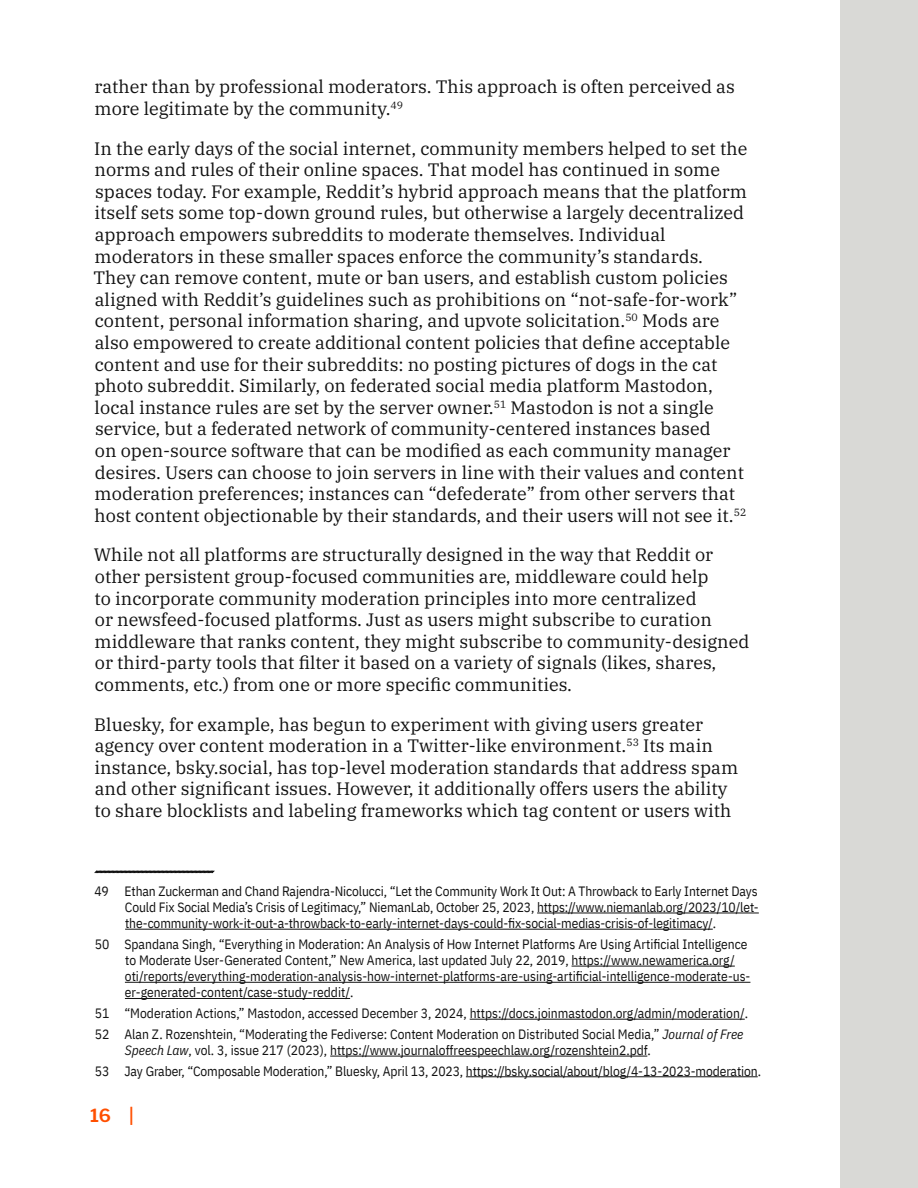
<style>
.page{position:relative;width:918px;height:1188px;background:#fff}
.page>*{position:absolute;margin:0;border:0;box-sizing:border-box;transform-origin:0 0}
.Body_-_No_Hyphen{font:18px/21.6px "IBM Plex Serif";color:#111}
.t1{font:600 18px "Libre Franklin";color:#ff4f00}
.Footnote{font:13.5px/16.2px "IBM Plex Sans Cond";color:#111}
.s1{font-style:italic}
</style>
<div class="page">
<div style="left:840px;top:0;width:78px;height:1188px;background:#d9d9d6"></div>
<svg style="left:94px;top:870px;width:121px;height:4px"></svg>
<hr style="left:537px;top:913px;width:222px;height:1px;background:#111">
<hr style="left:125px;top:929px;width:588px;height:1px;background:#111">
<hr style="left:572px;top:966px;width:163px;height:1px;background:#111">
<hr style="left:125px;top:982px;width:625px;height:1px;background:#111">
<hr style="left:125px;top:998px;width:225px;height:1px;background:#111">
<hr style="left:470px;top:1019px;width:275px;height:1px;background:#111">
<hr style="left:330px;top:1056px;width:317px;height:1px;background:#111">
<hr style="left:466px;top:1076px;width:292px;height:1px;background:#111">
<p class="Body_-_No_Hyphen" style="left:95px;top:75px;width:642px">rather than by professional moderators. This approach is often perceived as more legitimate by the community.<sup>49</sup></p>
<p class="Body_-_No_Hyphen" style="left:94px;top:136px;width:655px">In the early days of the social internet, community members helped to set the norms and rules of their online spaces. That model has continued in some spaces today. For example, Reddit’s hybrid approach means that the platform itself sets some top-down ground rules, but otherwise a largely decentralized approach empowers subreddits to moderate themselves. Individual moderators in these smaller spaces enforce the community’s standards.<br>They can remove content, mute or ban users, and establish custom policies aligned with Reddit’s guidelines such as prohibitions on “not-safe-for-work” content, personal information sharing, and upvote solicitation.<sup>50</sup> Mods are also empowered to create additional content policies that define acceptable content and use for their subreddits: no posting pictures of dogs in the cat photo subreddit. Similarly, on federated social media platform Mastodon, local instance rules are set by the server owner.<sup>51</sup> Mastodon is not a single service, but a federated network of community-centered instances based<br>on open-source software that can be modified as each community manager desires. Users can choose to join servers in line with their values and content moderation preferences; instances can “defederate” from other servers that host content objectionable by their standards, and their users will not see it.<sup>52</sup></p>
<p class="Body_-_No_Hyphen" style="left:94px;top:543px;width:657px">While not all platforms are structurally designed in the way that Reddit or other persistent group-focused communities are, middleware could help<br>to incorporate community moderation principles into more centralized<br>or newsfeed-focused platforms. Just as users might subscribe to curation middleware that ranks content, they might subscribe to community-designed or third-party tools that filter it based on a variety of signals (likes, shares, comments, etc.) from one or more specific communities.</p>
<p class="Body_-_No_Hyphen" style="left:94px;top:712px;width:645px">Bluesky, for example, has begun to experiment with giving users greater agency over content moderation in a Twitter-like environment.<sup>53</sup> Its main instance, bsky.social, has top-level moderation standards that address spam and other significant issues. However, it additionally offers users the ability to share blocklists and labeling frameworks which tag content or users with</p>
<p class="Footnote" style="left:125px;top:881px;width:635px;text-align:justify;text-indent:-31px">49 Ethan Zuckerman and Chand Rajendra-Nicolucci, “Let the Community Work It Out: A Throwback to Early Internet Days Could Fix Social Media’s Crisis of Legitimacy,” NiemanLab, October 25, 2023, https://www.niemanlab.org/2023/10/let&shy;the-community-work-it-out-a-throwback-to-early-internet-days-could-fix-social-medias-crisis-of-legitimacy/.</p>
<p class="Footnote" style="left:125px;top:935px;width:627px;text-indent:-30px">50 Spandana Singh, “Everything in Moderation: An Analysis of How Internet Platforms Are Using Artificial Intelligence to Moderate User-Generated Content,” New America, last updated July 22, 2019, https://www.newamerica.org/ oti/reports/everything-moderation-analysis-how-internet-platforms-are-using-artificial-intelligence-moderate-us&shy;er-generated-content/case-study-reddit/.</p>
<p class="Footnote" style="left:95px;top:1004px;width:655px">51 “Moderation Actions,” Mastodon, accessed December 3, 2024, https://docs.joinmastodon.org/admin/moderation/.</p>
<p class="Footnote" style="left:125px;top:1025px;width:620px;text-indent:-30px">52 Alan Z. Rozenshtein, “Moderating the Fediverse: Content Moderation on Distributed Social Media,” <span class="s1">Journal of Free<br>Speech Law</span>, vol. 3, issue 217 (2023), https://www.journaloffreespeechlaw.org/rozenshtein2.pdf.</p>
<p class="Footnote" style="left:95px;top:1061px;width:668px">53 Jay Graber, “Composable Moderation,” Bluesky, April 13, 2023, https://bsky.social/about/blog/4-13-2023-moderation.</p>
<p class="t1" style="left:90px;top:1105px;width:45px">16 |</p>
</div>
